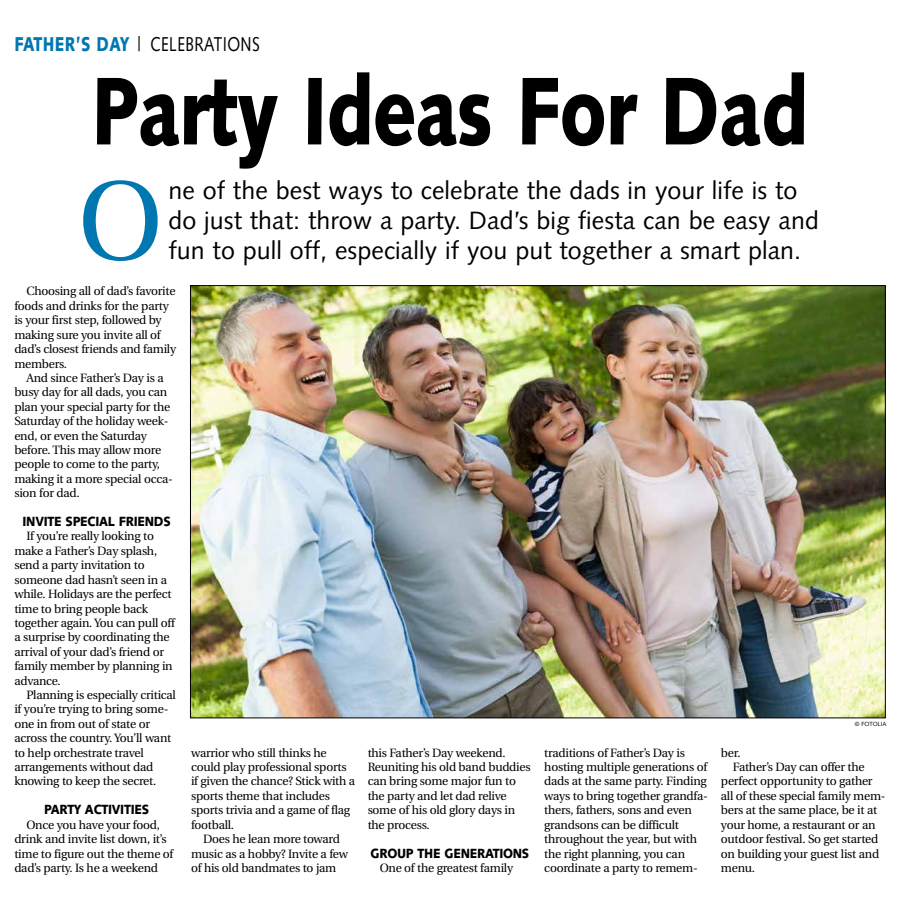
<style>
.page{position:relative;width:900px;height:908px;background:#fff}
.page>*{position:absolute;margin:0;border:0;box-sizing:border-box;transform-origin:0 0}
.t1{font:111.7px "Utopia";color:#0077b1}
.t2{font:900 96px "Syntax";letter-spacing:-.015em;color:#000;scale:.77 1}
.t3{font:25px/30px "Syntax";letter-spacing:.005em;color:#000}
.t4{font:20px "Syntax";letter-spacing:.025em;color:#000;scale:.77 1}
.t5{font:900 13.3px "Syntax";letter-spacing:-.02em;color:#000;scale:.91 1}
.t6{font:12px/14.4px "Utopia";letter-spacing:-.02em;color:#000}
.t7{font:6px "Syntax";color:#000}
.s1{font-weight:900;color:#0077b1}
</style>
<div class="page">
<img style="left:192px;top:287px;width:692px;height:429px">
<h3 class="t4" style="left:14px;top:32px;width:320px"><span class="s1">FATHER’S DAY</span> | CELEBRATIONS</h3>
<h2 class="t2" style="left:91px;top:54px;width:933px">Party Ideas For Dad</h2>
<h1 class="t1" style="left:78px;top:160px;width:87px">O</h1>
<h3 class="t3" style="left:168px;top:176px;width:652px">ne of the best ways to celebrate the dads in your life is to do just that: throw a party. Dad’s big fiesta can be easy and fun to pull off, especially if you put together a smart plan.</h3>
<p class="t6" style="left:14px;top:284px;width:163px;text-indent:12px">Choosing all of dad’s favorite foods and drinks for the party is your first step, followed by making sure you invite all of dad’s closest friends and family members.</p>
<p class="t6" style="left:14px;top:371px;width:160px;text-indent:12px">And since Father’s Day is a busy day for all dads, you can plan your special party for the<br>Saturday of the holiday week&shy;end, or even the Saturday before. This may allow more people to come to the party, making it a more special occa&shy;sion for dad.</p>
<p class="t5" style="left:23px;top:513px;width:165px">INVITE SPECIAL FRIENDS</p>
<p class="t6" style="left:14px;top:529px;width:162px;text-indent:12px">If you’re really looking to make a Father’s Day splash, send a party invitation to someone dad hasn’t seen in a while. Holidays are the perfect time to bring people back together again. You can pull off a surprise by coordinating the arrival of your dad’s friend or family member by planning in advance.</p>
<p class="t6" style="left:14px;top:687px;width:163px;text-indent:12px">Planning is especially critical if you’re trying to bring some&shy;one in from out of state or across the country. You’ll want to help orchestrate travel arrangements without dad knowing to keep the secret.</p>
<p class="t5" style="left:44px;top:801px;width:117px">PARTY ACTIVITIES</p>
<p class="t6" style="left:14px;top:817px;width:161px;text-indent:12px">Once you have your food, drink and invite list down, it’s time to figure out the theme of dad’s party. Is he a weekend</p>
<p class="t6" style="left:191px;top:745px;width:166px">warrior who still thinks he could play professional sports if given the chance? Stick with a sports theme that includes sports trivia and a game of flag football.</p>
<p class="t6" style="left:191px;top:831px;width:159px;text-indent:12px">Does he lean more toward music as a hobby? Invite a few of his old bandmates to jam</p>
<p class="t6" style="left:368px;top:745px;width:164px">this Father’s Day weekend.<br>Reuniting his old band buddies can bring some major fun to the party and let dad relive some of his old glory days in the process.</p>
<p class="t5" style="left:371px;top:844px;width:176px">GROUP THE GENERATIONS</p>
<p class="t6" style="left:380px;top:860px;width:135px">One of the greatest family</p>
<p class="t7" style="left:855px;top:719px;width:33px">© FOTOLIA</p>
<p class="t6" style="left:544px;top:745px;width:165px">traditions of Father’s Day is hosting multiple generations of dads at the same party. Finding ways to bring together grandfa&shy;thers, fathers, sons and even grandsons can be difficult throughout the year, but with the right planning, you can coordinate a party to remem-</p>
<p class="t6" style="left:721px;top:745px;width:21px">ber.</p>
<p class="t6" style="left:733px;top:759px;width:133px">Father’s Day can offer the</p>
<p class="t6" style="left:721px;top:774px;width:153px">perfect opportunity to gather</p>
<p class="t6" style="left:721px;top:788px;width:166px">all of these special family mem-</p>
<p class="t6" style="left:721px;top:803px;width:158px">bers at the same place, be it at</p>
<p class="t6" style="left:721px;top:817px;width:156px">your home, a restaurant or an</p>
<p class="t6" style="left:721px;top:831px;width:159px">outdoor festival. So get started</p>
<p class="t6" style="left:721px;top:846px;width:160px">on building your guest list and</p>
<p class="t6" style="left:721px;top:860px;width:36px">menu.</p>
</div>
